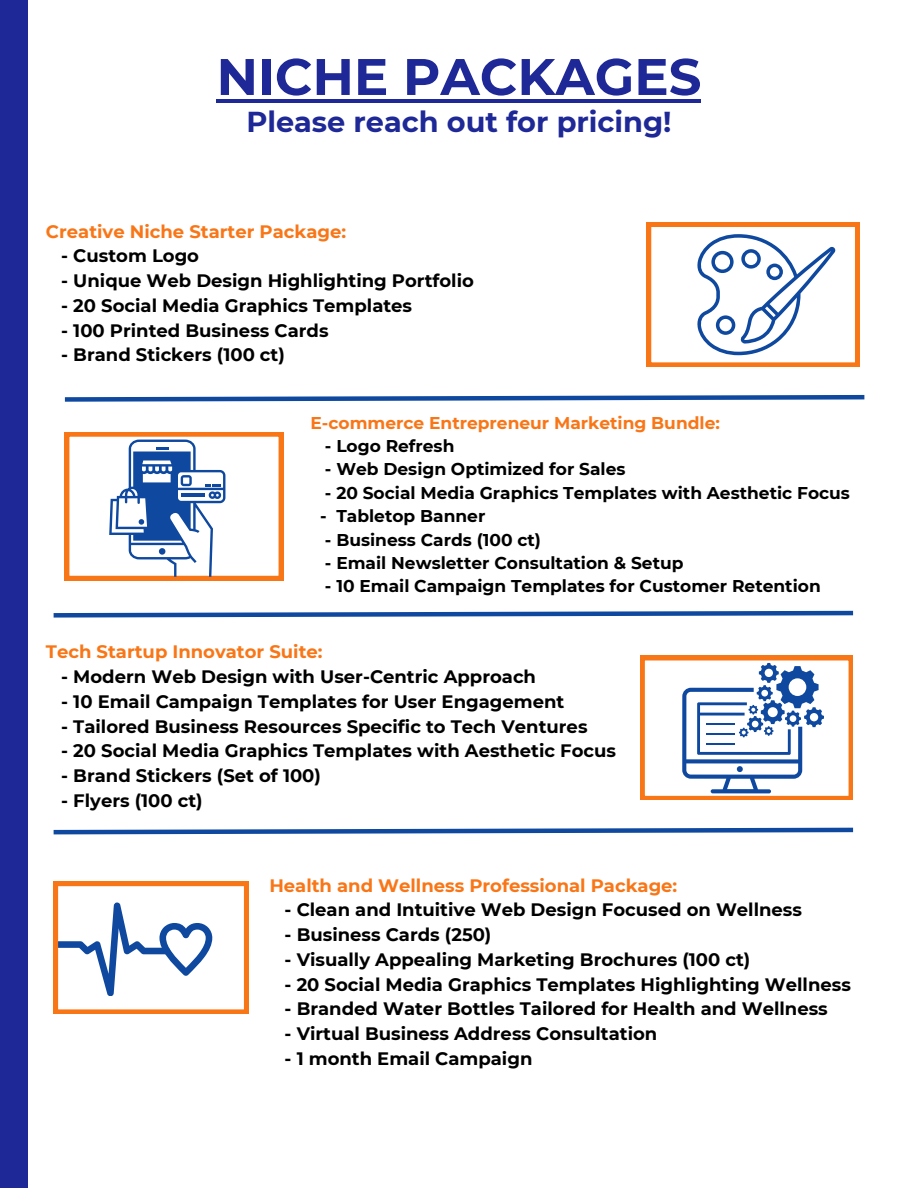
<style>
.page{position:relative;width:918px;height:1188px;background:#fff}
.page>*{position:absolute;margin:0;border:0;box-sizing:border-box;transform-origin:0 0}
.t1{font:700 51.3px "Montserrat";color:#1e2896}
.t2{font:700 28.8px "Montserrat";color:#1e2896}
.t3{font:700 18px "Montserrat";color:#000}
.t4{font:700 18px "Montserrat";color:#f97617}
.t5{font:700 17.1px "Montserrat";color:#000}
.t6{font:700 17.1px "Montserrat";color:#f97617}
</style>
<div class="page">
<svg style="left:65px;top:432px;width:218px;height:148px"></svg>
<svg style="left:640px;top:656px;width:213px;height:144px"></svg>
<svg style="left:54px;top:882px;width:194px;height:132px"></svg>
<svg style="left:647px;top:223px;width:212px;height:144px"></svg>
<svg style="left:64px;top:394px;width:801px;height:8px"></svg>
<svg style="left:53px;top:610px;width:801px;height:8px"></svg>
<svg style="left:53px;top:827px;width:801px;height:8px"></svg>
<div style="left:0;top:0;width:28px;height:1188px;background:#1e2896"></div>
<hr style="left:217px;top:99px;width:484px;height:4px;background:#1e2896">
<p class="t1" style="left:217px;top:45px;width:486px">NICHE PACKAGES</p>
<p class="t2" style="left:246px;top:105px;width:427px">Please reach out for pricing!</p>
<p class="t4" style="left:46px;top:220px;width:302px">Creative Niche Starter Package:</p>
<p class="t3" style="left:61px;top:245px;width:139px">- Custom Logo</p>
<p class="t3" style="left:61px;top:270px;width:414px">- Unique Web Design Highlighting Portfolio</p>
<p class="t3" style="left:61px;top:294px;width:352px">- 20 Social Media Graphics Templates</p>
<p class="t3" style="left:61px;top:319px;width:269px">- 100 Printed Business Cards</p>
<p class="t3" style="left:61px;top:344px;width:225px">- Brand Stickers (100 ct)</p>
<p class="t6" style="left:310px;top:412px;width:411px">E-commerce Entrepreneur Marketing Bundle:</p>
<p class="t5" style="left:325px;top:435px;width:131px">- Logo Refresh</p>
<p class="t5" style="left:325px;top:459px;width:302px">- Web Design Optimized for Sales</p>
<p class="t5" style="left:325px;top:482px;width:527px">- 20 Social Media Graphics Templates with Aesthetic Focus</p>
<p class="t5" style="left:320px;top:506px;width:167px">- Tabletop Banner</p>
<p class="t5" style="left:325px;top:529px;width:218px">- Business Cards (100 ct)</p>
<p class="t5" style="left:325px;top:553px;width:360px">- Email Newsletter Consultation &amp; Setup</p>
<p class="t5" style="left:325px;top:576px;width:497px">- 10 Email Campaign Templates for Customer Retention</p>
<p class="t4" style="left:46px;top:641px;width:278px">Tech Startup Innovator Suite:</p>
<p class="t3" style="left:61px;top:666px;width:476px">- Modern Web Design with User-Centric Approach</p>
<p class="t3" style="left:61px;top:691px;width:505px">- 10 Email Campaign Templates for User Engagement</p>
<p class="t3" style="left:61px;top:715px;width:528px">- Tailored Business Resources Specific to Tech Ventures</p>
<p class="t3" style="left:61px;top:740px;width:556px">- 20 Social Media Graphics Templates with Aesthetic Focus</p>
<p class="t3" style="left:61px;top:765px;width:261px">- Brand Stickers (Set of 100)</p>
<p class="t3" style="left:61px;top:790px;width:143px">- Flyers (100 ct)</p>
<p class="t4" style="left:269px;top:874px;width:410px">Health and Wellness Professional Package:</p>
<p class="t3" style="left:285px;top:899px;width:519px">- Clean and Intuitive Web Design Focused on Wellness</p>
<p class="t3" style="left:285px;top:924px;width:208px">- Business Cards (250)</p>
<p class="t3" style="left:285px;top:948px;width:467px">- Visually Appealing Marketing Brochures (100 ct)</p>
<p class="t3" style="left:285px;top:973px;width:568px">- 20 Social Media Graphics Templates Highlighting Wellness</p>
<p class="t3" style="left:285px;top:998px;width:545px">- Branded Water Bottles Tailored for Health and Wellness</p>
<p class="t3" style="left:285px;top:1023px;width:374px">- Virtual Business Address Consultation</p>
<p class="t3" style="left:285px;top:1047px;width:249px">- 1 month Email Campaign</p>
</div>
